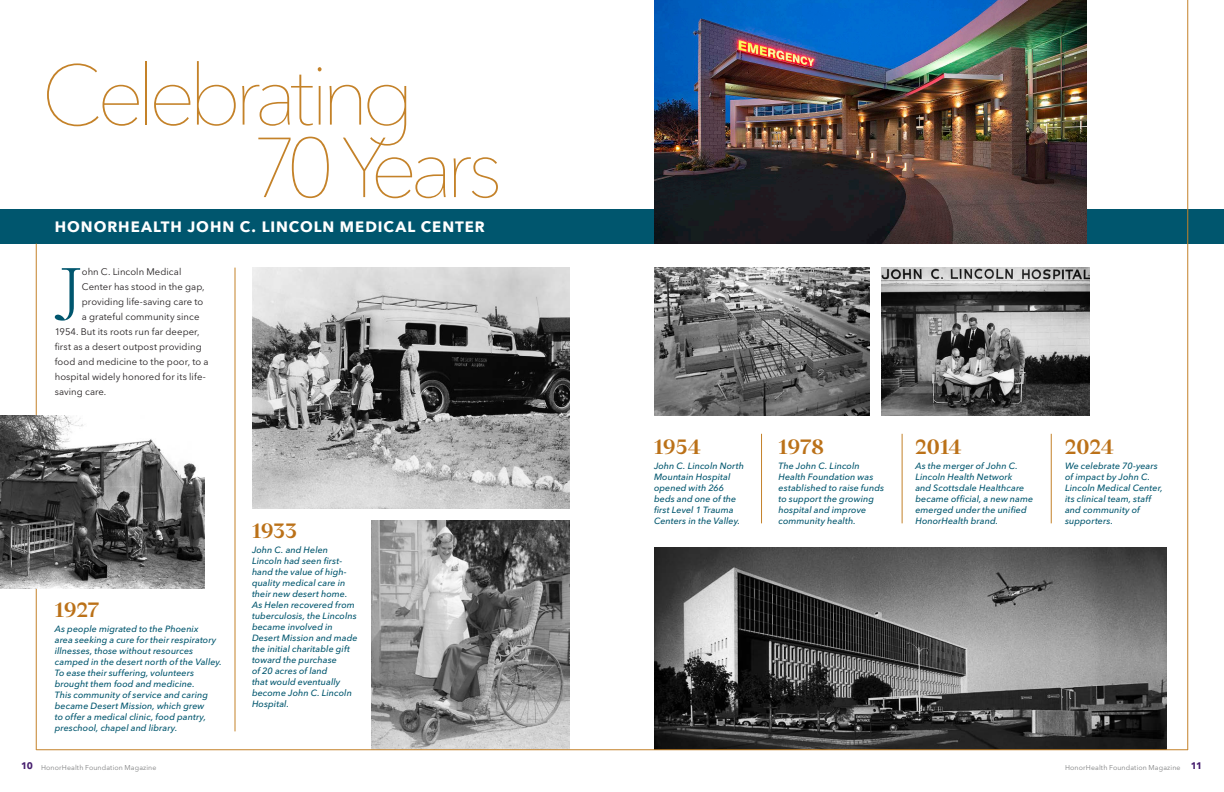
<style>
.page{position:relative;width:1224px;height:792px;background:#fff}
.page>*{position:absolute;margin:0;border:0;box-sizing:border-box;transform-origin:0 0}
.t1{font:200 84px "Avenir Next LT Pro";letter-spacing:-.085em;color:#c48229}
.t2{font:300 73.8px "Nantes";color:#00566e}
.t3{font:700 21px "Nantes";letter-spacing:.01em;color:#bb7118}
.t4{font:700 15px "Avenir Next";letter-spacing:.065em;color:#fff}
.t5{font:9.5px "Avenir Next LT Pro";letter-spacing:.005em;color:#231f20}
.t6{font:italic 500 9px/11px "Avenir Next LT Pro";letter-spacing:.01em;color:#00566e}
.t7{font:7px "Avenir Next LT Pro";letter-spacing:.015em;color:#818283}
.s1{font-weight:700;font-size:9.5px;color:#48206f}
</style>
<div class="page">
<div style="left:0;top:209px;width:1224px;height:35px;background:#00566e"></div>
<img style="left:654px;top:0;width:433px;height:244px">
<img style="left:252px;top:268px;width:318px;height:240px">
<img style="left:881px;top:268px;width:208px;height:147px">
<img style="left:654px;top:268px;width:216px;height:147px">
<hr style="left:36px;top:244px;width:1px;height:506px;background:#c48229">
<img style="left:0;top:415px;width:205px;height:174px">
<img style="left:371px;top:520px;width:199px;height:230px">
<hr style="left:1188px;top:0;width:1px;height:750px;background:#c48229">
<img style="left:654px;top:547px;width:513px;height:203px">
<hr style="left:761px;top:434px;width:1px;height:89px;background:#c48229">
<hr style="left:902px;top:434px;width:1px;height:89px;background:#c48229">
<hr style="left:1051px;top:434px;width:1px;height:89px;background:#c48229">
<hr style="left:235px;top:268px;width:1px;height:463px;background:#c48229">
<hr style="left:36px;top:750px;width:1152px;height:1px;background:#c48229">
<h1 class="t1" style="left:41px;top:45px;width:375px">Celebrating</h1>
<h1 class="t1" style="left:252px;top:118px;width:252px">70 Years</h1>
<h3 class="t4" style="left:55px;top:214px;width:432px">HONORHEALTH JOHN C. LINCOLN MEDICAL CENTER</h3>
<h2 class="t2" style="left:53px;top:243px;width:30px">J</h2>
<p class="t5" style="left:82px;top:266px;width:101px">ohn C. Lincoln Medical</p>
<p class="t5" style="left:82px;top:281px;width:124px">Center has stood in the gap,</p>
<p class="t5" style="left:82px;top:296px;width:123px">providing life-saving care to</p>
<p class="t5" style="left:82px;top:311px;width:119px">a grateful community since</p>
<p class="t5" style="left:55px;top:326px;width:146px">1954. But its roots run far deeper,</p>
<p class="t5" style="left:55px;top:341px;width:148px">first as a desert outpost providing</p>
<p class="t5" style="left:55px;top:356px;width:155px">food and medicine to the poor, to a</p>
<p class="t5" style="left:55px;top:371px;width:152px">hospital widely honored for its life-</p>
<p class="t5" style="left:55px;top:386px;width:53px">saving care.</p>
<h3 class="t3" style="left:55px;top:594px;width:46px">1927</h3>
<p class="t6" style="left:55px;top:623px;width:169px">As people migrated to the Phoenix<br>area seeking a cure for their respiratory illnesses, those without resources camped in the desert north of the Valley.<br>To ease their suffering, volunteers brought them food and medicine.<br>This community of service and caring became Desert Mission, which grew<br>to offer a medical clinic, food pantry, preschool, chapel and library.</p>
<h3 class="t3" style="left:252px;top:515px;width:46px">1933</h3>
<p class="t6" style="left:252px;top:545px;width:107px">John C. and Helen<br>Lincoln had seen first&shy;hand the value of high&shy;quality medical care in their new desert home.<br>As Helen recovered from tuberculosis, the Lincolns became involved in<br>Desert Mission and made the initial charitable gift toward the purchase<br>of 20 acres of land<br>that would eventually become John C. Lincoln<br>Hospital.</p>
<h3 class="t3" style="left:654px;top:431px;width:48px">1954</h3>
<p class="t6" style="left:654px;top:460px;width:91px">John C. Lincoln North<br>Mountain Hospital opened with 266 beds and one of the first Level 1 Trauma<br>Centers in the Valley.</p>
<h3 class="t3" style="left:778px;top:431px;width:47px">1978</h3>
<p class="t6" style="left:778px;top:460px;width:107px">The John C. Lincoln<br>Health Foundation was established to raise funds to support the growing hospital and improve community health.</p>
<h3 class="t3" style="left:915px;top:431px;width:48px">2014</h3>
<p class="t6" style="left:915px;top:460px;width:119px">As the merger of John C.<br>Lincoln Health Network<br>and Scottsdale Healthcare became official, a new name emerged under the unified<br>HonorHealth brand.</p>
<h3 class="t3" style="left:1065px;top:431px;width:50px">2024</h3>
<p class="t6" style="left:1065px;top:460px;width:99px">We celebrate 70-years of impact by John C.<br>Lincoln Medical Center, its clinical team, staff and community of supporters.</p>
<p class="t7" style="left:21px;top:763px;width:137px"><span class="s1">10</span> HonorHealth Foundation Magazine</p>
<p class="t7" style="left:1065px;top:763px;width:139px">HonorHealth Foundation Magazine <span class="s1">11</span></p>
</div>
